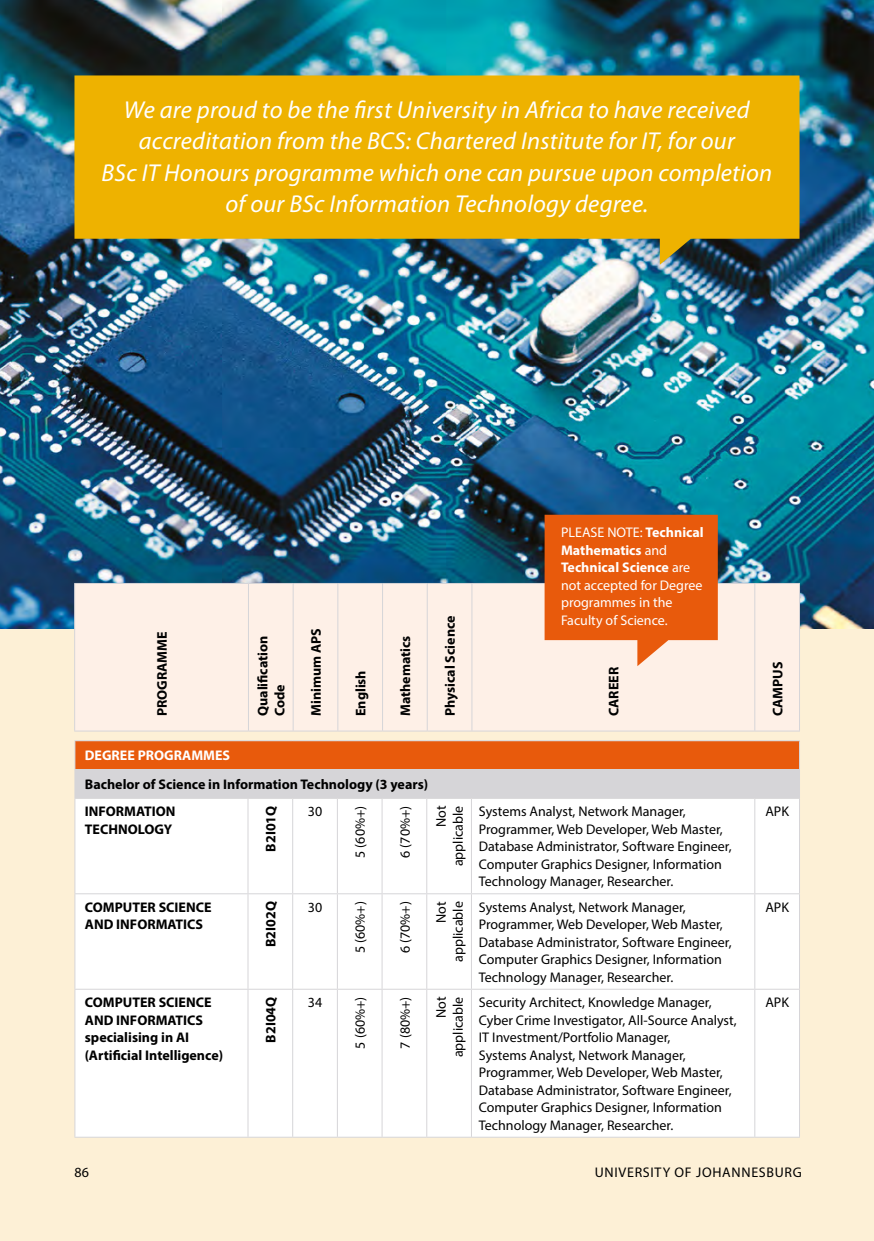
<style>
.page{position:relative;width:874px;height:1241px;background:#fff}
.page>*{position:absolute;margin:0;border:0;box-sizing:border-box;transform-origin:0 0}
.t1{font:italic 24.5px/31.5px "Myriad Pro";letter-spacing:.01em;color:#fff;text-align:center}
.t2{font:14px/17.5px "Myriad Pro";color:#000;text-align:right}
.t3{font:700 14px/17.5px "Myriad Pro";color:#000}
.t4{font:14px/17.5px "Myriad Pro";color:#fff}
.t5{font:14px "Myriad Pro";letter-spacing:.05em;color:#000}
.t6{font:700 14px "Myriad Pro";color:#fff}
.s1{font-weight:700}
</style>
<div class="page">
<div style="left:0;top:0;width:873px;height:1240px;background:#fdf0d6"></div>
<img style="left:0;top:0;width:873px;height:628px">
<div style="left:75px;top:584px;width:723px;height:146px;background:#fef0e7"></div>
<hr style="left:74px;top:583px;width:174px;height:1px;background:#d6d5d8">
<hr style="left:74px;top:584px;width:1px;height:146px;background:#d6d5d8">
<hr style="left:248px;top:583px;width:45px;height:1px;background:#d6d5d8">
<hr style="left:248px;top:584px;width:1px;height:146px;background:#d6d5d8">
<hr style="left:293px;top:583px;width:45px;height:1px;background:#d6d5d8">
<hr style="left:292px;top:584px;width:1px;height:146px;background:#d6d5d8">
<hr style="left:338px;top:583px;width:44px;height:1px;background:#d6d5d8">
<hr style="left:337px;top:584px;width:1px;height:146px;background:#d6d5d8">
<hr style="left:382px;top:583px;width:45px;height:1px;background:#d6d5d8">
<hr style="left:382px;top:584px;width:1px;height:146px;background:#d6d5d8">
<hr style="left:427px;top:583px;width:44px;height:1px;background:#d6d5d8">
<hr style="left:426px;top:584px;width:1px;height:146px;background:#d6d5d8">
<hr style="left:471px;top:583px;width:283px;height:1px;background:#d6d5d8">
<hr style="left:471px;top:584px;width:1px;height:146px;background:#d6d5d8">
<hr style="left:754px;top:583px;width:45px;height:1px;background:#d6d5d8">
<hr style="left:754px;top:584px;width:1px;height:146px;background:#d6d5d8">
<hr style="left:798px;top:584px;width:1px;height:146px;background:#d6d5d8">
<hr style="left:74px;top:730px;width:174px;height:1px;background:#d6d5d8">
<hr style="left:248px;top:730px;width:45px;height:1px;background:#d6d5d8">
<hr style="left:293px;top:730px;width:45px;height:1px;background:#d6d5d8">
<hr style="left:338px;top:730px;width:44px;height:1px;background:#d6d5d8">
<hr style="left:382px;top:730px;width:45px;height:1px;background:#d6d5d8">
<hr style="left:427px;top:730px;width:44px;height:1px;background:#d6d5d8">
<hr style="left:471px;top:730px;width:283px;height:1px;background:#d6d5d8">
<hr style="left:754px;top:730px;width:45px;height:1px;background:#d6d5d8">
<div style="left:75px;top:740px;width:724px;height:29px;background:#e85a0c"></div>
<div style="left:75px;top:769px;width:724px;height:29px;background:#d6d5d8"></div>
<div style="left:75px;top:798px;width:723px;height:338px;background:#fff"></div>
<hr style="left:74px;top:740px;width:174px;height:1px;background:#d6d5d8">
<hr style="left:248px;top:740px;width:44px;height:1px;background:#d6d5d8">
<hr style="left:292px;top:740px;width:45px;height:1px;background:#d6d5d8">
<hr style="left:337px;top:740px;width:45px;height:1px;background:#d6d5d8">
<hr style="left:382px;top:740px;width:44px;height:1px;background:#d6d5d8">
<hr style="left:426px;top:740px;width:45px;height:1px;background:#d6d5d8">
<hr style="left:471px;top:740px;width:283px;height:1px;background:#d6d5d8">
<hr style="left:754px;top:740px;width:45px;height:1px;background:#d6d5d8">
<svg style="left:74px;top:741px;width:1px;height:56px"></svg>
<hr style="left:74px;top:797px;width:174px;height:1px;background:#d6d5d8">
<hr style="left:74px;top:798px;width:1px;height:95px;background:#d6d5d8">
<hr style="left:247px;top:798px;width:1px;height:95px;background:#d6d5d8">
<hr style="left:292px;top:798px;width:1px;height:95px;background:#d6d5d8">
<hr style="left:337px;top:798px;width:1px;height:95px;background:#d6d5d8">
<hr style="left:381px;top:798px;width:1px;height:95px;background:#d6d5d8">
<hr style="left:426px;top:798px;width:1px;height:95px;background:#d6d5d8">
<hr style="left:471px;top:798px;width:1px;height:95px;background:#d6d5d8">
<hr style="left:754px;top:798px;width:1px;height:95px;background:#d6d5d8">
<hr style="left:798px;top:798px;width:1px;height:95px;background:#d6d5d8">
<hr style="left:74px;top:893px;width:174px;height:1px;background:#d6d5d8">
<hr style="left:74px;top:894px;width:1px;height:94px;background:#d6d5d8">
<hr style="left:248px;top:893px;width:44px;height:1px;background:#d6d5d8">
<hr style="left:247px;top:894px;width:1px;height:94px;background:#d6d5d8">
<hr style="left:292px;top:893px;width:45px;height:1px;background:#d6d5d8">
<hr style="left:292px;top:894px;width:1px;height:94px;background:#d6d5d8">
<hr style="left:337px;top:893px;width:45px;height:1px;background:#d6d5d8">
<hr style="left:337px;top:894px;width:1px;height:94px;background:#d6d5d8">
<hr style="left:382px;top:893px;width:44px;height:1px;background:#d6d5d8">
<hr style="left:381px;top:894px;width:1px;height:94px;background:#d6d5d8">
<hr style="left:426px;top:893px;width:45px;height:1px;background:#d6d5d8">
<hr style="left:426px;top:894px;width:1px;height:94px;background:#d6d5d8">
<hr style="left:471px;top:893px;width:283px;height:1px;background:#d6d5d8">
<hr style="left:471px;top:894px;width:1px;height:94px;background:#d6d5d8">
<hr style="left:754px;top:893px;width:45px;height:1px;background:#d6d5d8">
<hr style="left:754px;top:894px;width:1px;height:94px;background:#d6d5d8">
<hr style="left:798px;top:894px;width:1px;height:94px;background:#d6d5d8">
<hr style="left:74px;top:988px;width:174px;height:1px;background:#d6d5d8">
<hr style="left:74px;top:989px;width:1px;height:147px;background:#d6d5d8">
<hr style="left:248px;top:988px;width:44px;height:1px;background:#d6d5d8">
<hr style="left:247px;top:989px;width:1px;height:147px;background:#d6d5d8">
<hr style="left:292px;top:988px;width:45px;height:1px;background:#d6d5d8">
<hr style="left:292px;top:989px;width:1px;height:147px;background:#d6d5d8">
<hr style="left:337px;top:988px;width:45px;height:1px;background:#d6d5d8">
<hr style="left:337px;top:989px;width:1px;height:147px;background:#d6d5d8">
<hr style="left:382px;top:988px;width:44px;height:1px;background:#d6d5d8">
<hr style="left:381px;top:989px;width:1px;height:147px;background:#d6d5d8">
<hr style="left:426px;top:988px;width:45px;height:1px;background:#d6d5d8">
<hr style="left:426px;top:989px;width:1px;height:147px;background:#d6d5d8">
<hr style="left:471px;top:988px;width:283px;height:1px;background:#d6d5d8">
<hr style="left:471px;top:989px;width:1px;height:147px;background:#d6d5d8">
<hr style="left:754px;top:988px;width:45px;height:1px;background:#d6d5d8">
<hr style="left:754px;top:989px;width:1px;height:147px;background:#d6d5d8">
<hr style="left:798px;top:989px;width:1px;height:147px;background:#d6d5d8">
<hr style="left:74px;top:1136px;width:174px;height:1px;background:#d6d5d8">
<hr style="left:248px;top:1136px;width:44px;height:1px;background:#d6d5d8">
<hr style="left:292px;top:1136px;width:45px;height:1px;background:#d6d5d8">
<hr style="left:337px;top:1136px;width:45px;height:1px;background:#d6d5d8">
<hr style="left:382px;top:1136px;width:44px;height:1px;background:#d6d5d8">
<hr style="left:426px;top:1136px;width:45px;height:1px;background:#d6d5d8">
<hr style="left:471px;top:1136px;width:283px;height:1px;background:#d6d5d8">
<hr style="left:754px;top:1136px;width:45px;height:1px;background:#d6d5d8">
<svg style="left:74px;top:75px;width:725px;height:190px;background:#d4a813"></svg>
<svg style="left:544px;top:514px;width:173px;height:152px;background:#ea712e"></svg>
<h1 class="t1" style="left:101px;top:93px;width:671px">We are proud to be the first University in Africa to have received accreditation from the BCS: Chartered Institute for IT, for our<br>BSc IT Honours programme which one can pursue upon completion of our BSc Information Technology degree.</h1>
<p class="t3" style="left:153px;top:716px;width:86px;rotate:-90deg">PROGRAMME</p>
<p class="t3" style="left:254px;top:716px;width:82px;line-height:16.8px;rotate:-90deg">Qualification<br>Code</p>
<p class="t3" style="left:307px;top:716px;width:89px;rotate:-90deg">Minimum APS</p>
<p class="t3" style="left:351px;top:716px;width:47px;rotate:-90deg">English</p>
<p class="t3" style="left:396px;top:716px;width:82px;rotate:-90deg">Mathematics</p>
<p class="t3" style="left:440px;top:716px;width:102px;rotate:-90deg">Physical Science</p>
<p class="t4" style="left:560px;top:523px;width:144px">PLEASE NOTE: <span class="s1">Technical<br>Mathematics</span> and<br><span class="s1">Technical Science</span> are not accepted for Degree programmes in the<br>Faculty of Science.</p>
<p class="t3" style="left:604px;top:716px;width:51px;rotate:-90deg">CAREER</p>
<p class="t3" style="left:768px;top:716px;width:56px;rotate:-90deg">CAMPUS</p>
<p class="t6" style="left:85px;top:746px;width:147px">DEGREE PROGRAMMES</p>
<p class="t3" style="left:85px;top:770px;width:345px;line-height:27.1px">Bachelor of Science in Information Technology (3 years)<br>INFORMATION</p>
<p class="t3" style="left:85px;top:819px;width:89px">TECHNOLOGY</p>
<p class="t3" style="left:261px;top:851px;width:47px;rotate:-90deg">B2I01Q</p>
<p class="t2" style="left:308px;top:802px;width:16px">30</p>
<p class="t2" style="left:351px;top:857px;width:53px;rotate:-90deg">5 (60%+)</p>
<p class="t2" style="left:396px;top:857px;width:53px;rotate:-90deg">6 (70%+)</p>
<p class="t2" style="left:432px;top:866px;width:62px;line-height:16.8px;rotate:-90deg">Not applicable</p>
<p class="t2" style="left:478px;top:802px;width:254px;text-align:left">Systems Analyst, Network Manager, Programmer, Web Developer, Web Master, Database Administrator, Software Engineer, Computer Graphics Designer, Information Technology Manager, Researcher.</p>
<p class="t2" style="left:765px;top:802px;width:25px">APK</p>
<p class="t3" style="left:85px;top:897px;width:128px">COMPUTER SCIENCE<br>AND INFORMATICS</p>
<p class="t3" style="left:261px;top:946px;width:47px;rotate:-90deg">B2I02Q</p>
<p class="t2" style="left:308px;top:897px;width:16px">30</p>
<p class="t2" style="left:351px;top:953px;width:53px;rotate:-90deg">5 (60%+)</p>
<p class="t2" style="left:396px;top:953px;width:53px;rotate:-90deg">6 (70%+)</p>
<p class="t2" style="left:432px;top:961px;width:62px;line-height:16.8px;rotate:-90deg">Not applicable</p>
<p class="t2" style="left:478px;top:897px;width:254px;text-align:left">Systems Analyst, Network Manager, Programmer, Web Developer, Web Master, Database Administrator, Software Engineer, Computer Graphics Designer, Information Technology Manager, Researcher.</p>
<p class="t2" style="left:765px;top:897px;width:25px">APK</p>
<p class="t3" style="left:85px;top:993px;width:140px">COMPUTER SCIENCE<br>AND INFORMATICS specialising in AI (Artificial Intelligence)</p>
<p class="t3" style="left:261px;top:1042px;width:47px;rotate:-90deg">B2I04Q</p>
<p class="t2" style="left:308px;top:993px;width:16px">34</p>
<p class="t2" style="left:351px;top:1048px;width:53px;rotate:-90deg">5 (60%+)</p>
<p class="t2" style="left:396px;top:1048px;width:53px;rotate:-90deg">7 (80%+)</p>
<p class="t2" style="left:432px;top:1057px;width:62px;line-height:16.8px;rotate:-90deg">Not applicable</p>
<p class="t2" style="left:478px;top:993px;width:259px;text-align:left">Security Architect, Knowledge Manager, Cyber Crime Investigator, All-Source Analyst, IT Investment/Portfolio Manager,<br>Systems Analyst, Network Manager, Programmer, Web Developer, Web Master, Database Administrator, Software Engineer, Computer Graphics Designer, Information Technology Manager, Researcher.</p>
<p class="t2" style="left:765px;top:993px;width:25px">APK</p>
<p class="t2" style="left:74px;top:1163px;width:16px">86</p>
<p class="t5" style="left:594px;top:1163px;width:208px">UNIVERSITY OF JOHANNESBURG</p>
</div>
